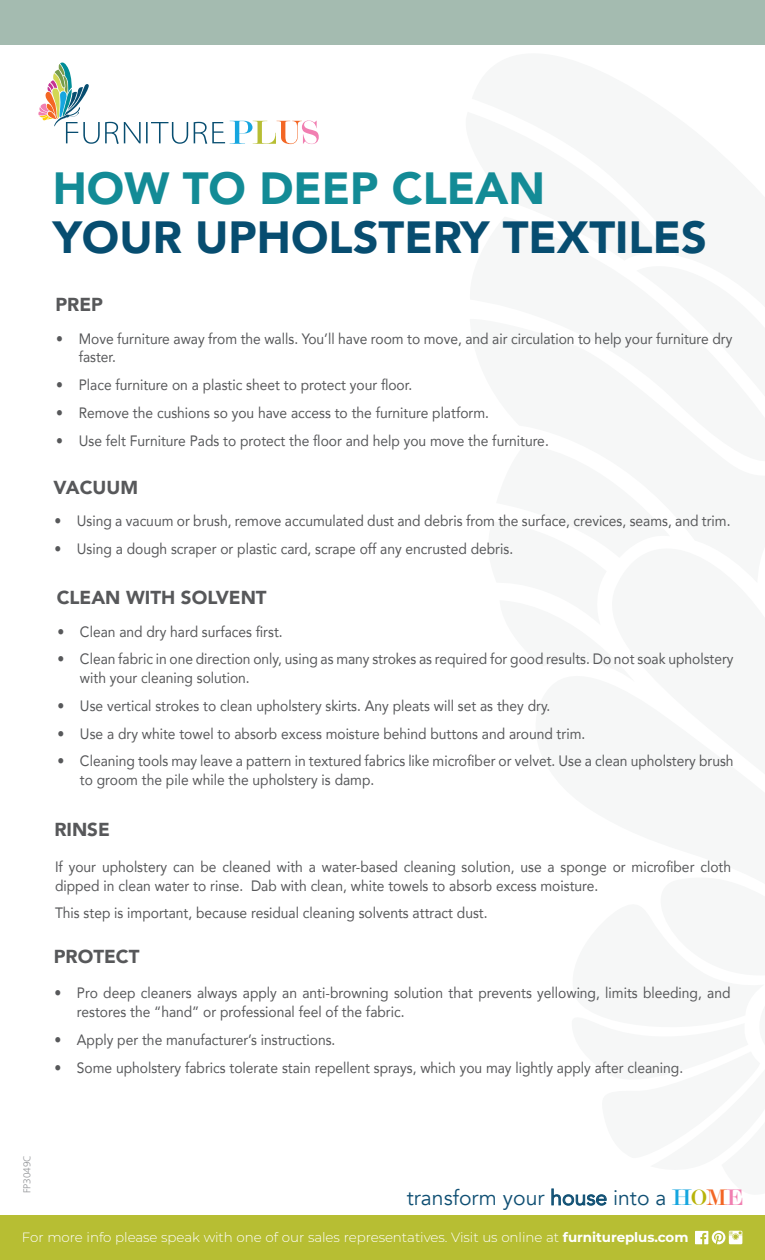
<style>
.page{position:relative;width:765px;height:1260px;background:#fff}
.page>*{position:absolute;margin:0;border:0;box-sizing:border-box;transform-origin:0 0}
.t1{font:900 45px "Avenir";color:#074d70}
.t2{font:900 45px "Avenir";color:#138b96}
.t3{font:21.12px "Avenir";color:#0f4f73}
.t4{font:900 18.75px "Avenir";color:#57585a}
.t5{font:15px/18.8px "Avenir";color:#57585a;scale:.92 1}
.t6{font:300 13.5px "Montserrat";letter-spacing:-.005em;color:#fff}
.t7{font:300 10px "Frutiger";color:#939598}
.s1{font-family:"Modern";font-size:24.25px;color:#16a6df}
.s2{font-family:"Modern";font-size:24.25px;color:#b8b309}
.s3{font-family:"Modern";font-size:24.25px;color:#f36624}
.s4{font-family:"Modern";font-size:24.25px;color:#f17fb1}
.s5{font-weight:700}
</style>
<div class="page">
<div style="left:0;top:1215px;width:765px;height:45px;background:#b7be33"></div>
<div style="left:0;top:0;width:765px;height:45px;background:#a4bbb0"></div>
<svg style="left:38px;top:62px;width:281px;height:82px"></svg>
<svg style="left:695px;top:1231px;width:47px;height:13px"></svg>
<h1 class="t2" style="left:53px;top:150px;width:494px">HOW TO DEEP CLEAN</h1>
<h1 class="t1" style="left:53px;top:199px;width:656px">YOUR UPHOLSTERY TEXTILES</h1>
<p class="t4" style="left:55px;top:289px;width:49px">PREP</p>
<p class="t5" style="left:79px;top:329px;width:712px;text-indent:-22px">• Move furniture away from the walls. You’ll have room to move, and air circulation to help your furniture dry faster.</p>
<p class="t5" style="left:56px;top:375px;width:388px">• Place furniture on a plastic sheet to protect your floor.</p>
<p class="t5" style="left:56px;top:403px;width:472px">• Remove the cushions so you have access to the furniture platform.</p>
<p class="t5" style="left:56px;top:431px;width:537px">• Use felt Furniture Pads to protect the floor and help you move the furniture.</p>
<p class="t4" style="left:54px;top:471px;width:86px">VACUUM</p>
<p class="t5" style="left:54px;top:511px;width:736px">• Using a vacuum or brush, remove accumulated dust and debris from the surface, crevices, seams, and trim.</p>
<p class="t5" style="left:54px;top:539px;width:500px">• Using a dough scraper or plastic card, scrape off any encrusted debris.</p>
<p class="t4" style="left:57px;top:582px;width:212px">CLEAN WITH SOLVENT</p>
<p class="t5" style="left:58px;top:621px;width:246px">• Clean and dry hard surfaces first.</p>
<p class="t5" style="left:80px;top:649px;width:712px;text-indent:-22px">• Clean fabric in one direction only, using as many strokes as required for good results. Do not soak upholstery with your cleaning solution.</p>
<p class="t5" style="left:58px;top:696px;width:537px">• Use vertical strokes to clean upholstery skirts. Any pleats will set as they dry.</p>
<p class="t5" style="left:58px;top:723px;width:575px">• Use a dry white towel to absorb excess moisture behind buttons and around trim.</p>
<p class="t5" style="left:80px;top:751px;width:712px;text-indent:-22px">• Cleaning tools may leave a pattern in textured fabrics like microfiber or velvet. Use a clean upholstery brush to groom the pile while the upholstery is damp.</p>
<p class="t4" style="left:54px;top:814px;width:57px">RINSE</p>
<p class="t5" style="left:55px;top:857px;width:736px">If your upholstery can be cleaned with a water-based cleaning solution, use a sponge or microfiber cloth dipped in clean water to rinse. Dab with clean, white towels to absorb excess moisture.</p>
<p class="t5" style="left:55px;top:903px;width:472px">This step is important, because residual cleaning solvents attract dust.</p>
<p class="t4" style="left:54px;top:940px;width:87px">PROTECT</p>
<p class="t5" style="left:77px;top:983px;width:712px;text-indent:-22px">• Pro deep cleaners always apply an anti-browning solution that prevents yellowing, limits bleeding, and restores the “hand” or professional feel of the fabric.</p>
<p class="t5" style="left:54px;top:1030px;width:307px">• Apply per the manufacturer’s instructions.</p>
<p class="t5" style="left:54px;top:1058px;width:685px">• Some upholstery fabrics tolerate stain repellent sprays, which you may lightly apply after cleaning.</p>
<p class="t7" style="left:21px;top:1193px;width:40px;rotate:-90deg">FP3049C</p>
<h2 class="t3" style="left:407px;top:1185px;width:338px">transform your house into a <span class="s1">H</span><span class="s2">O</span><span class="s3">M</span><span class="s4">E</span></h2>
<p class="t6" style="left:22px;top:1228px;width:668px">For more info please speak with one of our sales representatives. Visit us online at <span class="s5">furnitureplus.com</span></p>
</div>
